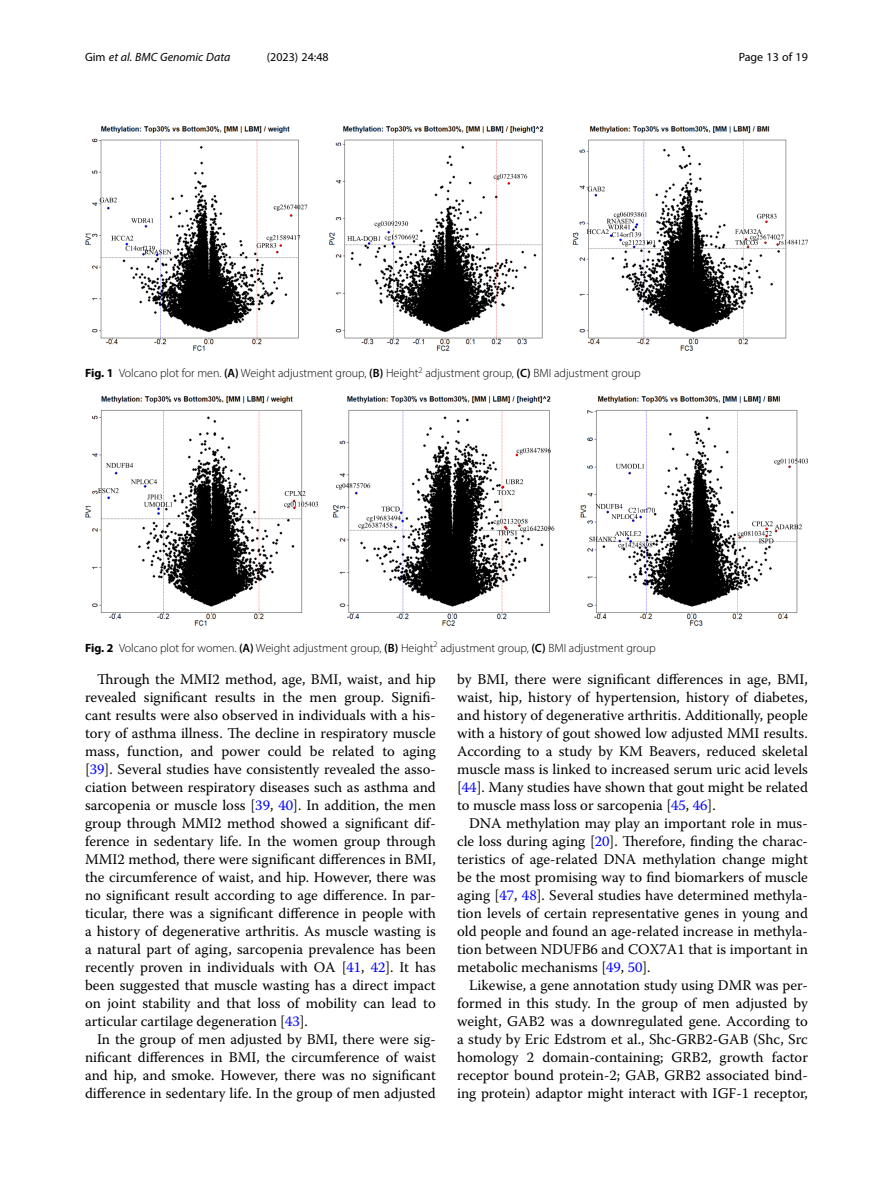
<style>
.page{position:relative;width:893px;height:1191px;background:#fff}
.page>*{position:absolute;margin:0;border:0;box-sizing:border-box;transform-origin:0 0}
.Body_Text_Indent{font:14.7px/18px "Warnock Pro";color:#000;text-align:justify}
.Figure_Caption{font:300 12px "Myriad Pro";color:#000}
.t1{font:italic 12px "Myriad Pro";color:#000}
.t2{font:12px "Myriad Pro";color:#000}
.s1{font-style:normal}
.s2{font-weight:700}
.s3{font-weight:600}
.s4{color:#00f}
</style>
<div class="page">
<img style="left:85px;top:397px;width:723px;height:228px">
<img style="left:85px;top:126px;width:723px;height:224px">
<p class="t1" style="left:85px;top:50px;width:147px"><span class="s1">Gim</span> et al. BMC Genomic Data</p>
<p class="t2" style="left:267px;top:50px;width:63px">(2023) 24:48</p>
<p class="t2" style="left:739px;top:50px;width:71px">Page 13 of 19</p>
<p class="Figure_Caption" style="left:85px;top:366px;width:557px"><span class="s2">Fig. 1</span> Volcano plot for men. <span class="s3">(A)</span> Weight adjustment group, <span class="s3">(B)</span> Height<sup>2</sup> adjustment group, <span class="s3">(C)</span> BMI adjustment group</p>
<p class="Figure_Caption" style="left:85px;top:641px;width:572px"><span class="s2">Fig. 2</span> Volcano plot for women. <span class="s3">(A)</span> Weight adjustment group, <span class="s3">(B)</span> Height<sup>2</sup> adjustment group, <span class="s3">(C)</span> BMI adjustment group</p>
<p class="Body_Text_Indent" style="left:85px;top:670px;width:352px;text-indent:12px">Through the MMI2 method, age, BMI, waist, and hip revealed significant results in the men group. Signifi&shy;cant results were also observed in individuals with a his&shy;tory of asthma illness. The decline in respiratory muscle mass, function, and power could be related to aging [<span class="s4">39</span>]. Several studies have consistently revealed the asso&shy;ciation between respiratory diseases such as asthma and sarcopenia or muscle loss [<span class="s4">39</span>, <span class="s4">40</span>]. In addition, the men group through MMI2 method showed a significant dif&shy;ference in sedentary life. In the women group through MMI2 method, there were significant differences in BMI, the circumference of waist, and hip. However, there was no significant result according to age difference. In par&shy;ticular, there was a significant difference in people with a history of degenerative arthritis. As muscle wasting is a natural part of aging, sarcopenia prevalence has been recently proven in individuals with OA [<span class="s4">41</span>, <span class="s4">42</span>]. It has been suggested that muscle wasting has a direct impact on joint stability and that loss of mobility can lead to articular cartilage degeneration [<span class="s4">43</span>].</p>
<p class="Body_Text_Indent" style="left:85px;top:1030px;width:352px;text-indent:12px">In the group of men adjusted by BMI, there were sig&shy;nificant differences in BMI, the circumference of waist and hip, and smoke. However, there was no significant difference in sedentary life. In the group of men adjusted</p>
<p class="Body_Text_Indent" style="left:457px;top:670px;width:352px">by BMI, there were significant differences in age, BMI, waist, hip, history of hypertension, history of diabetes, and history of degenerative arthritis. Additionally, people with a history of gout showed low adjusted MMI results.<br>According to a study by KM Beavers, reduced skeletal muscle mass is linked to increased serum uric acid levels [<span class="s4">44</span>]. Many studies have shown that gout might be related to muscle mass loss or sarcopenia [<span class="s4">45</span>, <span class="s4">46</span>].</p>
<p class="Body_Text_Indent" style="left:457px;top:814px;width:352px;text-indent:12px">DNA methylation may play an important role in mus&shy;cle loss during aging [<span class="s4">20</span>]. Therefore, finding the charac&shy;teristics of age-related DNA methylation change might be the most promising way to find biomarkers of muscle aging [<span class="s4">47</span>, <span class="s4">48</span>]. Several studies have determined methyla&shy;tion levels of certain representative genes in young and old people and found an age-related increase in methyla&shy;tion between NDUFB6 and COX7A1 that is important in metabolic mechanisms [<span class="s4">49</span>, <span class="s4">50</span>].</p>
<p class="Body_Text_Indent" style="left:457px;top:976px;width:352px;text-indent:12px">Likewise, a gene annotation study using DMR was per&shy;formed in this study. In the group of men adjusted by weight, GAB2 was a downregulated gene. According to a study by Eric Edstrom et al., Shc-GRB2-GAB (Shc, Src homology 2 domain-containing; GRB2, growth factor receptor bound protein-2; GAB, GRB2 associated bind&shy;ing protein) adaptor might interact with IGF-1 receptor,</p>
</div>
